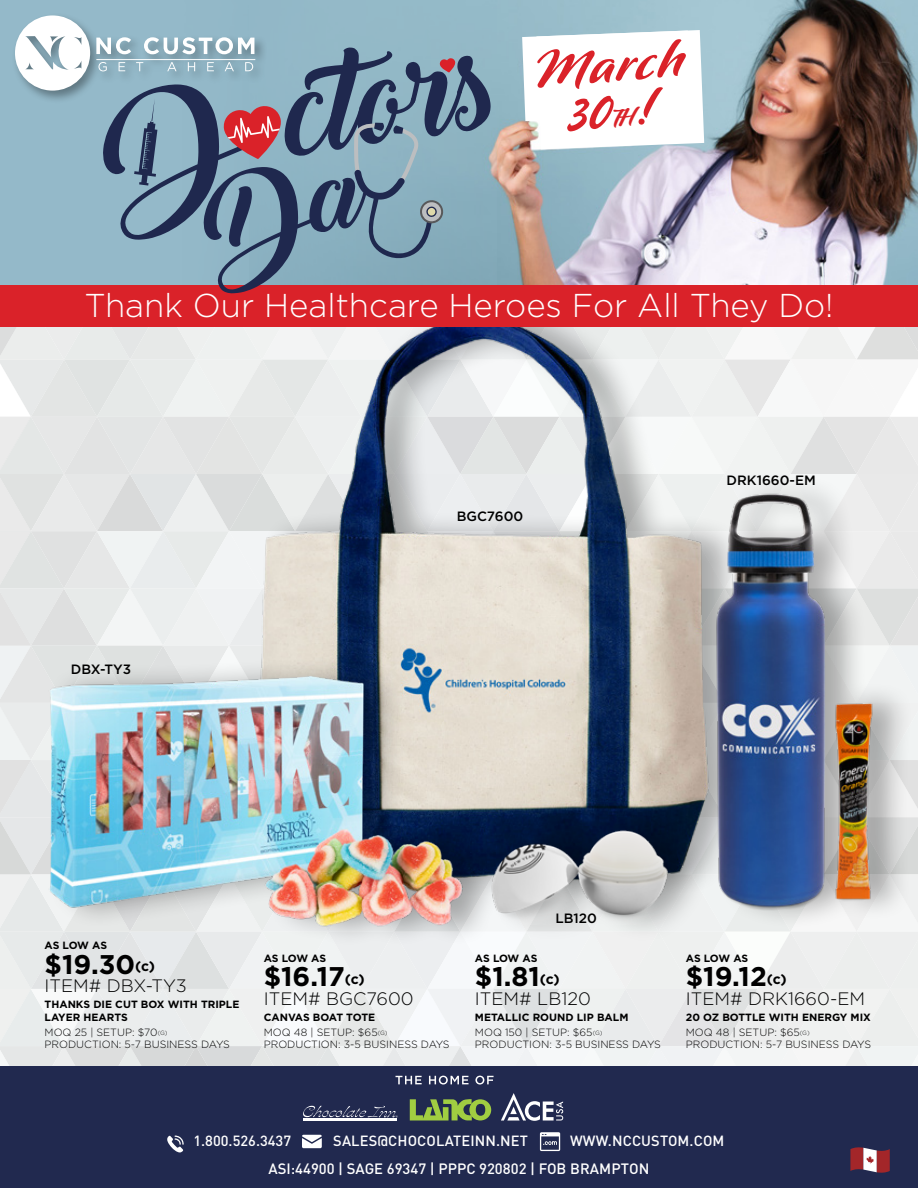
<style>
.page{position:relative;width:918px;height:1188px;background:#fff}
.page>*{position:absolute;margin:0;border:0;box-sizing:border-box;transform-origin:0 0}
.t1{font:900 60.15px/46.2px "Pooper";color:#da2229;text-align:center}
.t2{font:300 33px "Gotham";color:#fff}
.t3{font:700 27px "Gotham";color:#000}
.t4{font:300 18px "Gotham";color:#000}
.t5{font:500 14.85px "DIN Pro";color:#fff}
.t6{font:500 14.55px "DIN Pro";letter-spacing:.01em;color:#fff}
.t7{font:500 13.5px "Gotham";color:#000}
.t8{font:300 10.5px/12.1px "Gotham";color:#000}
.t9{font:700 10.5px/15.1px "Gotham";color:#000}
.s1{font-size:29.55px}
.s2{font-size:13.95px}
.s3{font-size:6.15px}
.s4{font-weight:700}
.s5{font-weight:300}
.s6{font-weight:300;font-size:6.15px}
</style>
<div class="page">
<img style="left:496px;top:0;width:422px;height:15px">
<div style="left:0;top:0;width:496px;height:297px;background:#94b9c9"></div>
<div style="left:0;top:1067px;width:918px;height:121px;background:#21294f"></div>
<svg style="left:850px;top:1147px;width:40px;height:26px"></svg>
<svg style="left:540px;top:1132px;width:20px;height:19px"></svg>
<svg style="left:167px;top:1136px;width:17px;height:16px"></svg>
<svg style="left:302px;top:1135px;width:20px;height:13px"></svg>
<img style="left:0;top:15px;width:918px;height:1106px">
<h1 class="t1" style="left:536px;top:51px;width:149px;rotate:-5deg">March<br>30<span class="s1">TH</span> !</h1>
<h2 class="t2" style="left:84px;top:288px;width:751px">Thank Our Healthcare Heroes For All They Do!</h2>
<p class="t7" style="left:71px;top:662px;width:62px">DBX-TY3</p>
<p class="t7" style="left:457px;top:508px;width:68px">BGC7600</p>
<p class="t7" style="left:727px;top:473px;width:91px">DRK1660-EM</p>
<p class="t9" style="left:45px;top:938px;width:64px">AS LOW AS</p>
<h3 class="t3" style="left:45px;top:949px;width:112px">$19.30<span class="s2">(c)</span></h3>
<h3 class="t4" style="left:45px;top:976px;width:144px">ITEM# DBX-TY3</h3>
<p class="t9" style="left:45px;top:998px;width:196px;line-height:12.6px">THANKS DIE CUT BOX WITH TRIPLE<br>LAYER HEARTS</p>
<p class="t8" style="left:45px;top:1026px;width:187px">MOQ 25 | SETUP: $70<span class="s3">(G)<br></span>PRODUCTION: 5-7 BUSINESS DAYS</p>
<p class="t9" style="left:264px;top:950px;width:64px">AS LOW AS</p>
<h3 class="t3" style="left:264px;top:961px;width:103px">$16.17<span class="s2">(c)</span></h3>
<h3 class="t4" style="left:264px;top:989px;width:151px">ITEM# BGC7600</h3>
<p class="t8" style="left:264px;top:1009px;width:125px;line-height:15.1px"><span class="s4">CANVAS BOAT TOTE<br></span>MOQ 48 | SETUP: $65<span class="s3">(G)</span></p>
<p class="t8" style="left:264px;top:1038px;width:187px">PRODUCTION: 3-5 BUSINESS DAYS</p>
<p class="t7" style="left:556px;top:911px;width:43px">LB120</p>
<p class="t9" style="left:475px;top:950px;width:64px">AS LOW AS</p>
<h3 class="t3" style="left:475px;top:961px;width:86px">$1.81<span class="s2">(c)</span></h3>
<h3 class="t4" style="left:475px;top:989px;width:117px">ITEM# LB120</h3>
<p class="t9" style="left:475px;top:1009px;width:155px">METALLIC ROUND LIP BALM<br><span class="s5">MOQ 150 | SETUP: $65</span><span class="s6">(G)</span></p>
<p class="t8" style="left:475px;top:1038px;width:187px">PRODUCTION: 3-5 BUSINESS DAYS</p>
<p class="t9" style="left:686px;top:950px;width:64px">AS LOW AS</p>
<h3 class="t3" style="left:686px;top:961px;width:102px">$19.12<span class="s2">(c)</span></h3>
<h3 class="t4" style="left:686px;top:989px;width:181px">ITEM# DRK1660-EM</h3>
<p class="t9" style="left:686px;top:1009px;width:187px">20 OZ BOTTLE WITH ENERGY MIX<br><span class="s5">MOQ 48 | SETUP: $65</span><span class="s6">(G)</span></p>
<p class="t8" style="left:686px;top:1038px;width:187px">PRODUCTION: 5-7 BUSINESS DAYS</p>
<h3 class="t6" style="left:194px;top:1131px;width:99px">1.800.526.3437</h3>
<h3 class="t6" style="left:333px;top:1131px;width:196px">SALES@CHOCOLATEINN.NET</h3>
<h3 class="t6" style="left:570px;top:1131px;width:156px">WWW.NCCUSTOM.COM</h3>
<h3 class="t5" style="left:268px;top:1159px;width:383px">ASI:44900 | SAGE 69347 | PPPC 920802 | FOB BRAMPTON</h3>
</div>
